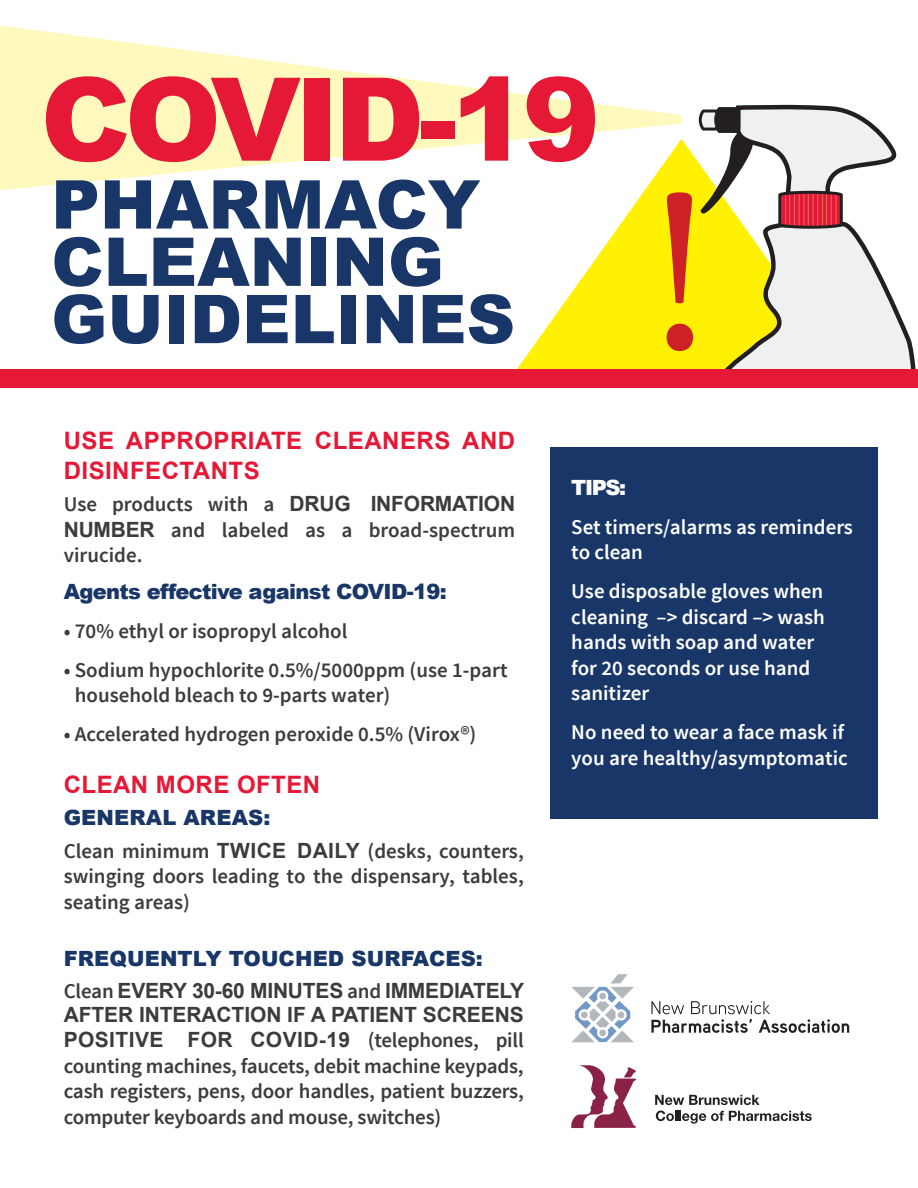
<style>
.page{position:relative;width:918px;height:1188px;background:#fff}
.page>*{position:absolute;margin:0;border:0;box-sizing:border-box;transform-origin:0 0}
.t1{font:900 115.8px "Arial";letter-spacing:-.05em;color:#e51836}
.t2{font:900 67.35px/57.3px "Arial";color:#183667}
.t3{font:700 24px/30px "Arial";letter-spacing:.02em;color:#e51836}
.t4{font:600 21px/25.5px "Source Sans Pro";color:#3c3c3d;text-align:justify}
.t5{font:600 21px/25.5px "Source Sans Pro";color:#fff}
.t6{font:700 21px/32.2px "Arial";letter-spacing:-.005em;color:#3c3c3d}
.t7{font:900 21px "Arial";letter-spacing:-.03em;color:#183667}
.t8{font:900 21px "Arial";letter-spacing:.005em;color:#183667}
.t9{font:900 21px "Arial";color:#fff}
.s1{font-family:"Arial";font-weight:700}
.s2{font-weight:900;color:#183667}
.s3{font-family:"Source Sans Pro";font-weight:600}
</style>
<div class="page">
<svg style="left:517px;top:190px;width:150px;height:179px;fill:#fff101"></svg>
<svg style="left:667px;top:104px;width:249px;height:265px"></svg>
<div style="left:550px;top:447px;width:328px;height:372px;background:#183667"></div>
<div style="left:0;top:369px;width:918px;height:19px;background:#e51836"></div>
<svg style="left:0;top:26px;width:681px;height:164px;fill:#fff9bd"></svg>
<svg style="left:572px;top:974px;width:62px;height:68px"></svg>
<svg style="left:651px;top:1001px;width:198px;height:32px"></svg>
<svg style="left:655px;top:1095px;width:104px;height:10px"></svg>
<svg style="left:656px;top:1111px;width:156px;height:13px"></svg>
<svg style="left:571px;top:1065px;width:65px;height:63px"></svg>
<h1 class="t1" style="left:40px;top:35px;width:561px">COVID-19</h1>
<h2 class="t2" style="left:51px;top:174px;width:465px">PHARMACY<br>CLEANING<br>GUIDELINES</h2>
<p class="t3" style="left:64px;top:426px;width:453px">USE APPROPRIATE CLEANERS AND<br>DISINFECTANTS</p>
<p class="t4" style="left:64px;top:492px;width:453px">Use products with a <span class="s1">DRUG INFORMATION NUMBER</span> and labeled as a broad-spectrum virucide.</p>
<p class="t7" style="left:64px;top:576px;width:385px">Agents effective against COVID-19:</p>
<p class="t4" style="left:64px;top:619px;width:285px">• 70% ethyl or isopropyl alcohol</p>
<p class="t4" style="left:75px;top:658px;width:434px;text-indent:-11px">• Sodium hypochlorite 0.5%/5000ppm (use 1-part household bleach to 9-parts water)</p>
<p class="t4" style="left:64px;top:722px;width:414px">• Accelerated hydrogen peroxide 0.5% (Virox®)</p>
<p class="t3" style="left:64px;top:771px;width:258px">CLEAN MORE OFTEN</p>
<p class="t8" style="left:64px;top:803px;width:208px">GENERAL AREAS:</p>
<p class="t4" style="left:64px;top:839px;width:462px">Clean minimum <span class="s1">TWICE DAILY</span> (desks, counters, swinging doors leading to the dispensary, tables, seating areas)</p>
<p class="t6" style="left:64px;top:943px;width:462px"><span class="s2">FREQUENTLY TOUCHED SURFACES:<br></span><span class="s3">Clean</span> EVERY 30-60 MINUTES <span class="s3">and</span> IMMEDIATELY</p>
<p class="t6" style="left:64px;top:1003px;width:462px;line-height:25.5px">AFTER INTERACTION IF A PATIENT SCREENS<br>POSITIVE FOR COVID-19 <span class="s3">(telephones, pill</span></p>
<p class="t4" style="left:64px;top:1054px;width:462px">counting machines, faucets, debit machine keypads, cash registers, pens, door handles, patient buzzers, computer keyboards and mouse, switches)</p>
<p class="t9" style="left:571px;top:472px;width:56px">TIPS:</p>
<p class="t5" style="left:571px;top:514px;width:283px">Set timers/alarms as reminders to clean</p>
<p class="t5" style="left:571px;top:579px;width:255px">Use disposable gloves when cleaning –&gt; discard –&gt; wash hands with soap and water for 20 seconds or use hand sanitizer</p>
<p class="t5" style="left:571px;top:720px;width:278px">No need to wear a face mask if you are healthy/asymptomatic</p>
</div>
